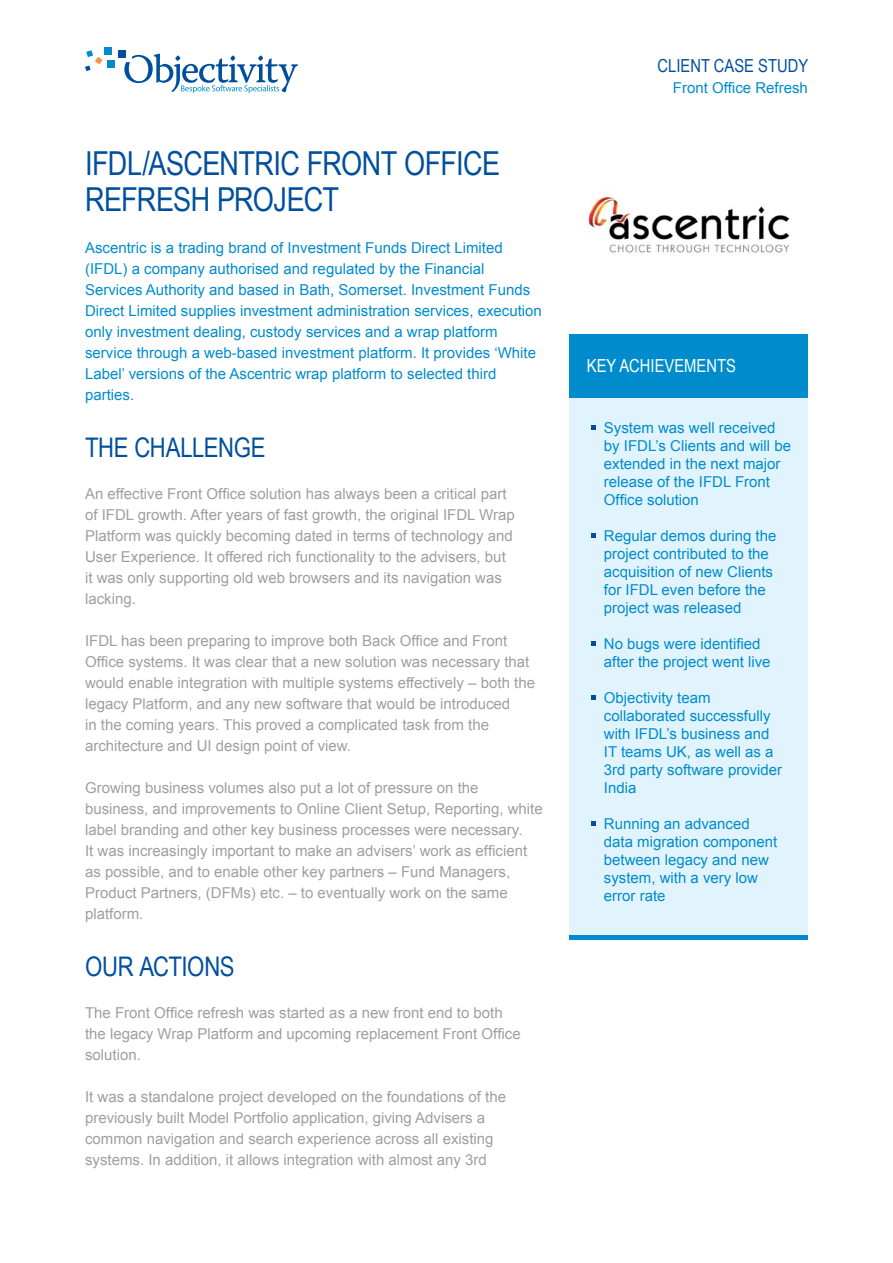
<style>
.page{position:relative;width:893px;height:1263px;background:#fff}
.page>*{position:absolute;margin:0;border:0;box-sizing:border-box;transform-origin:0 0}
.t1{font:33px/36px "Arial Narrow";letter-spacing:-.02em;color:#004f9d}
.t2{font:27px "Arial Narrow";letter-spacing:-.015em;color:#004f9d}
.t3{font:18px "Arial Narrow";color:#004f9d}
.t4{font:18px "Arial Narrow";color:#fff}
.t5{font:15px/21px "Arial";color:#9d9fa2}
.t6{font:15px/18px "Arial";color:#008ccc}
</style>
<div class="page">
<div style="left:104px;top:47px;width:7px;height:8px;background:#008ccc"></div>
<div style="left:107px;top:60px;width:8px;height:8px;background:#008ccc"></div>
<svg style="left:85px;top:50px;width:18px;height:21px"></svg>
<div style="left:118px;top:50px;width:8px;height:8px;background:#004f9d"></div>
<svg style="left:124px;top:54px;width:174px;height:39px"></svg>
<div style="left:570px;top:398px;width:238px;height:538px;background:#e1f4fd"></div>
<div style="left:570px;top:334px;width:238px;height:64px;background:#008ccc"></div>
<svg style="left:591px;top:425px;width:4px;height:4px"></svg>
<svg style="left:591px;top:533px;width:4px;height:4px"></svg>
<svg style="left:591px;top:641px;width:4px;height:4px"></svg>
<div style="left:570px;top:935px;width:238px;height:5px;background:#008ccc"></div>
<svg style="left:592px;top:821px;width:4px;height:4px"></svg>
<img style="left:588px;top:196px;width:202px;height:57px">
<svg style="left:592px;top:695px;width:4px;height:5px"></svg>
<h1 class="t1" style="left:85px;top:144px;width:417px">IFDL/ASCENTRIC FRONT OFFICE<br>REFRESH PROJECT</h1>
<p class="t6" style="left:85px;top:237px;width:458px;line-height:21px">Ascentric is a trading brand of Investment Funds Direct Limited (IFDL) a company authorised and regulated by the Financial Services Authority and based in Bath, Somerset. Investment Funds Direct Limited supplies investment administration services, execution only investment dealing, custody services and a wrap platform service through a web-based investment platform. It provides ‘White Label’ versions of the Ascentric wrap platform to selected third parties.</p>
<h2 class="t2" style="left:85px;top:428px;width:182px">THE CHALLENGE</h2>
<p class="t5" style="left:85px;top:483px;width:431px">An effective Front Office solution has always been a critical part of IFDL growth. After years of fast growth, the original IFDL Wrap Platform was quickly becoming dated in terms of technology and User Experience. It offered rich functionality to the advisers, but it was only supporting old web browsers and its navigation was lacking.</p>
<p class="t5" style="left:85px;top:630px;width:451px">IFDL has been preparing to improve both Back Office and Front Office systems. It was clear that a new solution was necessary that would enable integration with multiple systems effectively – both the legacy Platform, and any new software that would be introduced<br>in the coming years. This proved a complicated task from the architecture and UI design point of view.</p>
<p class="t5" style="left:85px;top:777px;width:459px">Growing business volumes also put a lot of pressure on the business, and improvements to Online Client Setup, Reporting, white label branding and other key business processes were necessary.<br>It was increasingly important to make an advisers’ work as efficient as possible, and to enable other key partners – Fund Managers, Product Partners, (DFMs) etc. – to eventually work on the same platform.</p>
<h2 class="t2" style="left:85px;top:947px;width:151px">OUR ACTIONS</h2>
<p class="t5" style="left:85px;top:1002px;width:437px">The Front Office refresh was started as a new front end to both the legacy Wrap Platform and upcoming replacement Front Office solution.</p>
<p class="t5" style="left:85px;top:1086px;width:423px">It was a standalone project developed on the foundations of the previously built Model Portfolio application, giving Advisers a common navigation and search experience across all existing systems. In addition, it allows integration with almost any 3rd</p>
<p class="t3" style="left:658px;top:52px;width:152px">CLIENT CASE STUDY</p>
<p class="t6" style="left:673px;top:79px;width:137px">Front Office Refresh</p>
<p class="t4" style="left:587px;top:353px;width:151px">KEY ACHIEVEMENTS</p>
<p class="t6" style="left:604px;top:419px;width:189px">System was well received by IFDL’s Clients and will be extended in the next major release of the IFDL Front<br>Office solution</p>
<p class="t6" style="left:604px;top:527px;width:174px">Regular demos during the project contributed to the acquisition of new Clients for IFDL even before the project was released</p>
<p class="t6" style="left:604px;top:635px;width:168px">No bugs were identified after the project went live</p>
<p class="t6" style="left:604px;top:689px;width:180px">Objectivity team collaborated successfully with IFDL’s business and<br>IT teams UK, as well as a<br>3rd party software provider<br>India</p>
<p class="t6" style="left:604px;top:815px;width:175px">Running an advanced data migration component between legacy and new system, with a very low error rate</p>
</div>
